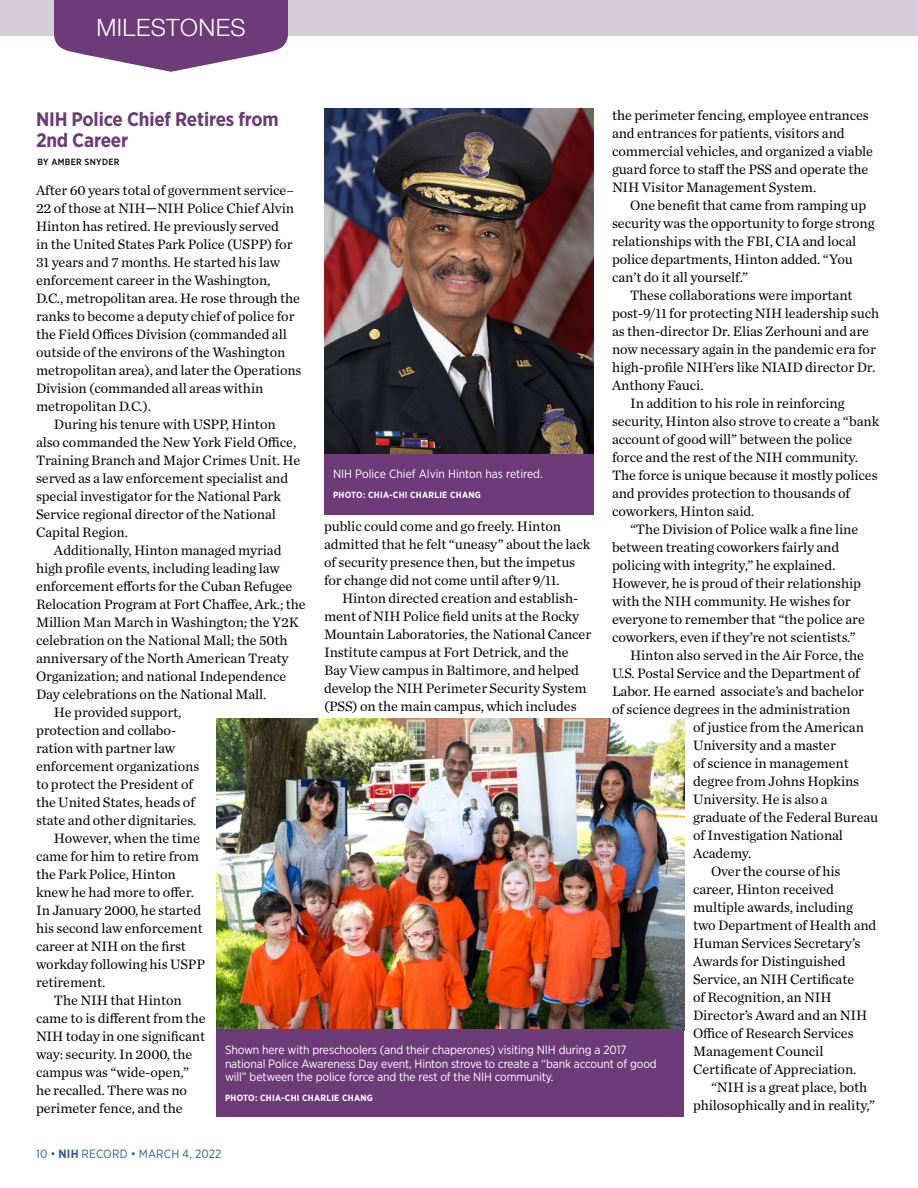
<style>
.page{position:relative;width:918px;height:1188px;background:#fff}
.page>*{position:absolute;margin:0;border:0;box-sizing:border-box;transform-origin:0 0}
.Page_jump{font:300 24px "Helvetica Neue LT Std";letter-spacing:.02em;color:#fff}
.Head__Milestones{font:700 19.5px/21px "Gotham Narrow";letter-spacing:-.01em;color:#6c3b78}
.Body_1{font:14.25px/18px "Chronicle Text G1";letter-spacing:-.005em;color:#000}
.Body_1_paragraph_1{font:14.25px/18px "Chronicle Text G1";letter-spacing:-.005em;color:#000}
.Photo_caption_revers{font:12px/13.5px "Gotham Narrow";letter-spacing:-.01em;color:#fff}
.t1{font:12px "Gotham Narrow";letter-spacing:.015em;color:#316094}
.Photo_credit_reverse{font:700 9px "Gotham Narrow";letter-spacing:.03em;color:#fff}
.Byline{font:500 9px "Gotham Narrow";letter-spacing:.03em;color:#000}
.s1{font-family:"Gotham Narrow"}
.s2{font-weight:700}
</style>
<div class="page">
<div style="left:0;top:0;width:918px;height:35px;background:#d7cdda"></div>
<img style="left:324px;top:108px;width:270px;height:346px">
<svg style="left:54px;top:0;width:234px;height:72px"></svg>
<div style="left:324px;top:454px;width:270px;height:60px;background:#6c3b78"></div>
<img style="left:216px;top:719px;width:468px;height:311px">
<div style="left:216px;top:1030px;width:468px;height:87px;background:#6c3b78"></div>
<p class="Page_jump" style="left:96px;top:13px;width:151px">MILESTONES</p>
<p class="Body_1" style="left:612px;top:105px;width:263px">the perimeter fencing, employee entrances and entrances for patients, visitors and commercial vehicles, and organized a viable guard force to staff the PSS and operate the NIH Visitor Management System.</p>
<p class="Body_1" style="left:612px;top:195px;width:264px;text-indent:18px">One benefit that came from ramping up security was the opportunity to forge strong relationships with the FBI, CIA and local police departments, Hinton added. “You can’t do it all yourself.”</p>
<p class="Body_1" style="left:612px;top:285px;width:269px;text-indent:18px">These collaborations were important post-9/11 for protecting NIH leadership such as then-director Dr. Elias Zerhouni and are now necessary again in the pandemic era for high-profile NIH’ers like NIAID director Dr.<br>Anthony Fauci.</p>
<p class="Body_1" style="left:612px;top:393px;width:269px;text-indent:18px">In addition to his role in reinforcing security, Hinton also strove to create a “bank account of good will” between the police force and the rest of the NIH community.<br>The force is unique because it mostly polices and provides protection to thousands of coworkers, Hinton said.</p>
<p class="Body_1" style="left:612px;top:519px;width:254px;text-indent:18px">“The Division of Police walk a fine line between treating coworkers fairly and policing with integrity,” he explained.<br>However, he is proud of their relationship with the NIH community. He wishes for everyone to remember that “the police are coworkers, even if they’re not scientists.”</p>
<p class="Body_1" style="left:630px;top:645px;width:235px">Hinton also served in the Air Force, the</p>
<p class="Body_1" style="left:612px;top:663px;width:249px">U.S. Postal Service and the Department of</p>
<p class="Body_1" style="left:612px;top:681px;width:253px">Labor. He earned associate’s and bachelor</p>
<p class="Body_1" style="left:612px;top:699px;width:240px">of science degrees in the administration</p>
<p class="Body_1" style="left:693px;top:717px;width:172px">of justice from the American</p>
<p class="Body_1" style="left:693px;top:735px;width:144px">University and a master</p>
<p class="Body_1" style="left:693px;top:753px;width:157px">of science in management</p>
<p class="Body_1" style="left:693px;top:771px;width:168px">degree from Johns Hopkins</p>
<p class="Body_1" style="left:693px;top:789px;width:136px">University. He is also a</p>
<p class="Body_1" style="left:693px;top:807px;width:187px">graduate of the Federal Bureau</p>
<p class="Body_1" style="left:693px;top:825px;width:152px">of Investigation National</p>
<p class="Body_1" style="left:693px;top:843px;width:60px">Academy.</p>
<p class="Body_1" style="left:693px;top:861px;width:185px;text-indent:18px">Over the course of his career, Hinton received multiple awards, including two Department of Health and<br>Human Services Secretary’s<br>Awards for Distinguished<br>Service, an NIH Certificate<br>of Recognition, an NIH<br>Director’s Award and an NIH<br>Office of Research Services<br>Management Council<br>Certificate of Appreciation.</p>
<p class="Body_1" style="left:693px;top:1077px;width:184px;text-indent:18px">“NIH is a great place, both philosophically and in reality,”</p>
<p class="Head__Milestones" style="left:36px;top:108px;width:244px">NIH Police Chief Retires from<br>2nd Career</p>
<p class="Byline" style="left:38px;top:156px;width:83px">BY AMBER SNYDER</p>
<p class="Body_1_paragraph_1" style="left:36px;top:180px;width:267px">After 60 years total of government service– 22 of those at NIH<span class="s1">—</span>NIH Police Chief Alvin Hinton has retired. He previously served<br>in the United States Park Police (USPP) for 31 years and 7 months. He started his law enforcement career in the Washington,<br>D.C., metropolitan area. He rose through the ranks to become a deputy chief of police for the Field Offices Division (commanded all outside of the environs of the Washington metropolitan area), and later the Operations Division (commanded all areas within metropolitan D.C.).</p>
<p class="Body_1" style="left:36px;top:414px;width:266px;text-indent:18px">During his tenure with USPP, Hinton also commanded the New York Field Office, Training Branch and Major Crimes Unit. He served as a law enforcement specialist and special investigator for the National Park Service regional director of the National Capital Region.</p>
<p class="Body_1" style="left:36px;top:540px;width:271px;text-indent:18px">Additionally, Hinton managed myriad high profile events, including leading law enforcement efforts for the Cuban Refugee Relocation Program at Fort Chaffee, Ark.; the Million Man March in Washington; the Y2K celebration on the National Mall; the 50th anniversary of the North American Treaty Organization; and national Independence Day celebrations on the National Mall.</p>
<p class="Body_1" style="left:36px;top:702px;width:165px;text-indent:18px">He provided support, protection and collabo&shy;ration with partner law enforcement organizations to protect the President of the United States, heads of state and other dignitaries.</p>
<p class="Body_1" style="left:36px;top:828px;width:171px;text-indent:18px">However, when the time came for him to retire from the Park Police, Hinton knew he had more to offer.<br>In January 2000, he started his second law enforcement career at NIH on the first workday following his USPP retirement.</p>
<p class="Body_1" style="left:36px;top:990px;width:171px;text-indent:18px">The NIH that Hinton came to is different from the<br>NIH today in one significant way: security. In 2000, the campus was “wide-open,” he recalled. There was no perimeter fence, and the</p>
<p class="Photo_caption_revers" style="left:333px;top:467px;width:211px">NIH Police Chief Alvin Hinton has retired.</p>
<p class="Photo_credit_reverse" style="left:333px;top:489px;width:149px">PHOTO: CHIA-CHI CHARLIE CHANG</p>
<p class="Body_1" style="left:324px;top:516px;width:268px">public could come and go freely. Hinton admitted that he felt “uneasy” about the lack of security presence then, but the impetus for change did not come until after 9/11.</p>
<p class="Body_1" style="left:324px;top:588px;width:269px;text-indent:18px">Hinton directed creation and establish&shy;ment of NIH Police field units at the Rocky Mountain Laboratories, the National Cancer Institute campus at Fort Detrick, and the Bay View campus in Baltimore, and helped develop the NIH Perimeter Security System (PSS) on the main campus, which includes</p>
<p class="Photo_caption_revers" style="left:225px;top:1043px;width:433px">Shown here with preschoolers (and their chaperones) visiting NIH during a 2017 national Police Awareness Day event, Hinton strove to create a “bank account of good will” between the police force and the rest of the NIH community.</p>
<p class="Photo_credit_reverse" style="left:225px;top:1092px;width:149px">PHOTO: CHIA-CHI CHARLIE CHANG</p>
<p class="t1" style="left:36px;top:1146px;width:187px">10 • <span class="s2">NIH</span> RECORD • MARCH 4, 2022</p>
</div>
